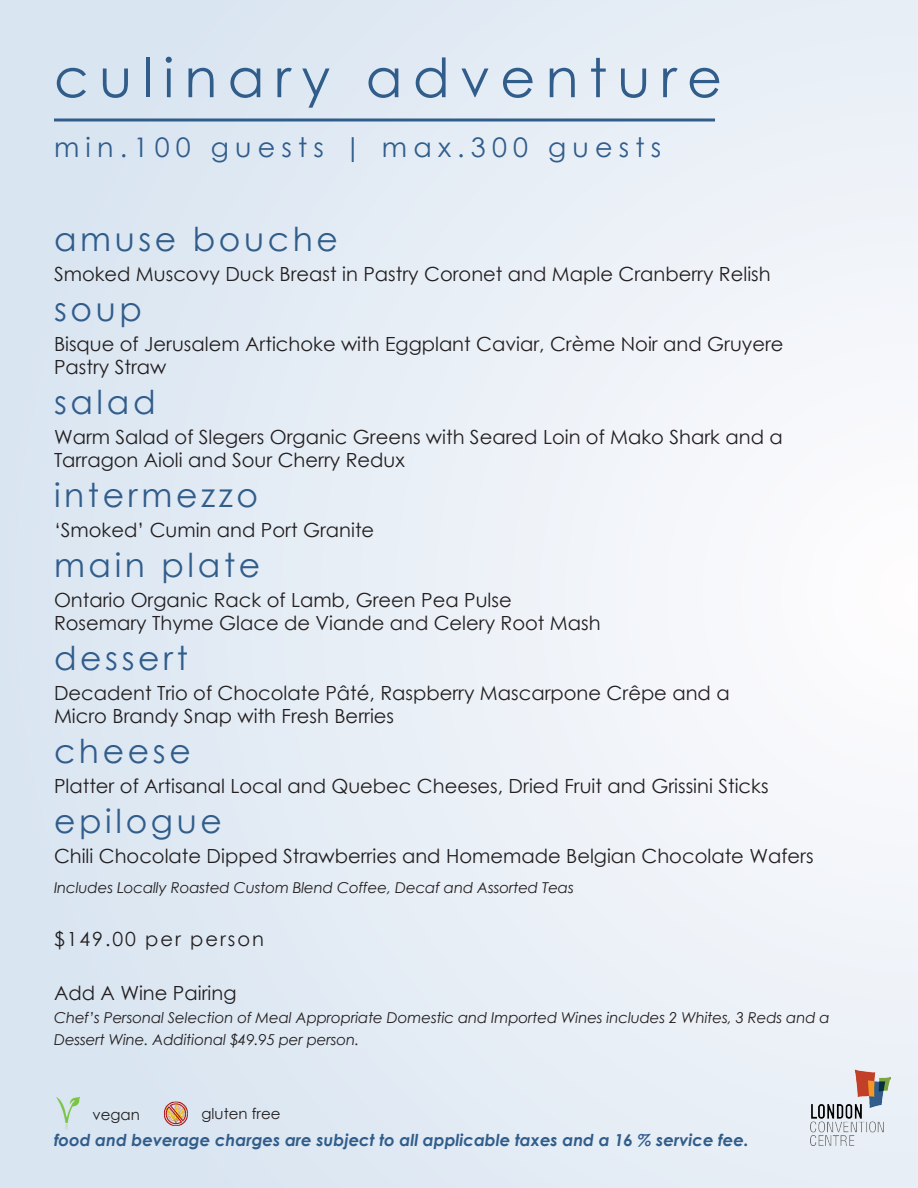
<style>
.page{position:relative;width:918px;height:1188px;background:#fff}
.page>*{position:absolute;margin:0;border:0;box-sizing:border-box;transform-origin:0 0}
.t1{font:54px "Century Gothic";letter-spacing:.19em;color:#315d8b}
.t2{font:33px "Century Gothic";letter-spacing:.11em;color:#315d8b}
.t3{font:27px "Century Gothic";letter-spacing:.23em;color:#315d8b}
.t4{font:19.5px/23.4px "Century Gothic";color:#231f20}
.t5{font:19.5px "Century Gothic";letter-spacing:.1em;color:#231f20}
.t6{font:italic 700 16.5px "Century Gothic";color:#315d8b}
.t7{font:italic 15px/22.5px "Century Gothic";letter-spacing:-.01em;color:#231f20}
.t8{font:15px "Century Gothic";color:#231f20}
</style>
<div class="page">
<div style="left:0;top:0;width:918px;height:1188px;background:linear-gradient(to right,#d9e5f1,#f6f7fb)"></div>
<img style="left:810px;top:1069px;width:81px;height:76px">
<img style="left:163px;top:1100px;width:27px;height:27px">
<img style="left:54px;top:1096px;width:27px;height:34px">
<hr style="left:54px;top:118px;width:661px;height:3px;background:#315d8b">
<p class="t1" style="left:54px;top:40px;width:670px">culinary adventure</p>
<p class="t3" style="left:54px;top:129px;width:609px">min.100 guests | max.300 guests</p>
<p class="t2" style="left:54px;top:216px;width:285px">amuse bouche</p>
<p class="t4" style="left:54px;top:262px;width:718px">Smoked Muscovy Duck Breast in Pastry Coronet and Maple Cranberry Relish</p>
<p class="t2" style="left:54px;top:286px;width:89px">soup</p>
<p class="t4" style="left:54px;top:332px;width:731px">Bisque of Jerusalem Artichoke with Eggplant Caviar, Crème Noir and Gruyere<br>Pastry Straw</p>
<p class="t2" style="left:54px;top:379px;width:103px">salad</p>
<p class="t4" style="left:54px;top:425px;width:730px">Warm Salad of Slegers Organic Greens with Seared Loin of Mako Shark and a<br>Tarragon Aioli and Sour Cherry Redux</p>
<p class="t2" style="left:54px;top:472px;width:206px">intermezzo</p>
<p class="t4" style="left:54px;top:518px;width:322px">‘Smoked’ Cumin and Port Granite</p>
<p class="t2" style="left:54px;top:542px;width:208px">main plate</p>
<p class="t4" style="left:54px;top:588px;width:548px">Ontario Organic Rack of Lamb, Green Pea Pulse<br>Rosemary Thyme Glace de Viande and Celery Root Mash</p>
<p class="t2" style="left:54px;top:635px;width:136px">dessert</p>
<p class="t4" style="left:54px;top:681px;width:677px">Decadent Trio of Chocolate Pâté, Raspberry Mascarpone Crêpe and a<br>Micro Brandy Snap with Fresh Berries</p>
<p class="t2" style="left:54px;top:728px;width:138px">cheese</p>
<p class="t4" style="left:54px;top:774px;width:716px">Platter of Artisanal Local and Quebec Cheeses, Dried Fruit and Grissini Sticks</p>
<p class="t2" style="left:54px;top:798px;width:169px">epilogue</p>
<p class="t4" style="left:54px;top:844px;width:761px">Chili Chocolate Dipped Strawberries and Homemade Belgian Chocolate Wafers</p>
<p class="t7" style="left:54px;top:876px;width:521px">Includes Locally Roasted Custom Blend Coffee, Decaf and Assorted Teas</p>
<p class="t5" style="left:54px;top:925px;width:212px">$149.00 per person</p>
<p class="t4" style="left:54px;top:981px;width:184px">Add A Wine Pairing</p>
<p class="t7" style="left:54px;top:1006px;width:777px">Chef’s Personal Selection of Meal Appropriate Domestic and Imported Wines includes 2 Whites, 3 Reds and a<br>Dessert Wine. Additional $49.95 per person.</p>
<p class="t8" style="left:92px;top:1104px;width:49px">vegan</p>
<p class="t8" style="left:202px;top:1103px;width:81px">gluten free</p>
<p class="t6" style="left:54px;top:1128px;width:696px">food and beverage charges are subject to all applicable taxes and a 16 % service fee.</p>
</div>
